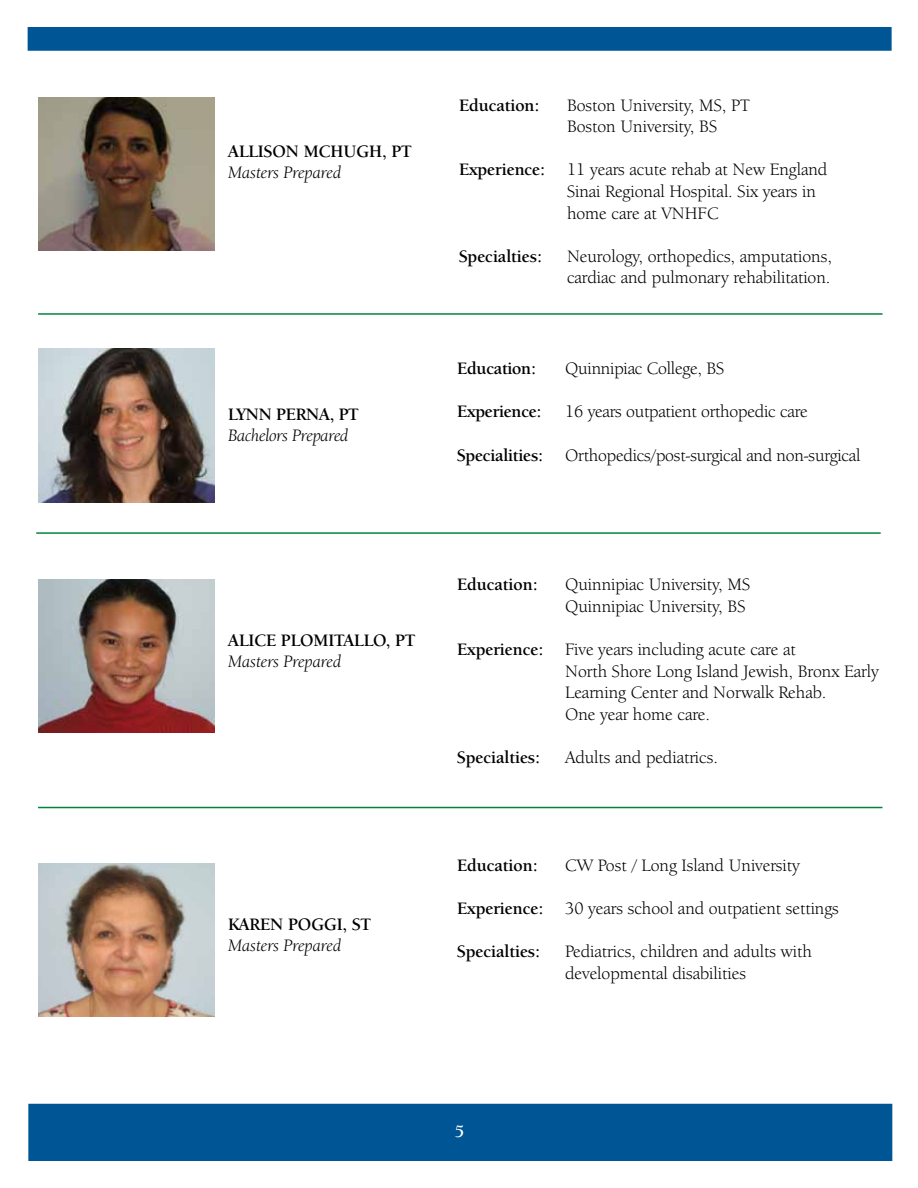
<style>
.page{position:relative;width:918px;height:1188px;background:#fff}
.page>*{position:absolute;margin:0;border:0;box-sizing:border-box;transform-origin:0 0}
.t1{font:18px/21.6px "Berkeley Oldstyle IT Cby BT";color:#000}
.t2{font:700 18px "Berkeley Oldstyle IT Cby BT";color:#000}
.t3{font:italic 18px "Berkeley Oldstyle IT Cby BT";color:#000}
.t4{font:700 18px "Berkeley Oldstyle IT Cby BT";color:#fff}
.s1{font-weight:700}
</style>
<div class="page">
<div style="left:28px;top:1104px;width:864px;height:57px;background:#005695"></div>
<div style="left:28px;top:27px;width:864px;height:24px;background:#005695;border:2px solid #005695"></div>
<hr style="left:38px;top:313px;width:845px;height:2px;background:#00853f">
<hr style="left:36px;top:532px;width:845px;height:2px;background:#00853f">
<img style="left:38px;top:97px;width:176px;height:154px">
<hr style="left:38px;top:807px;width:844px;height:1px;background:#00853f">
<img style="left:38px;top:349px;width:176px;height:153px">
<img style="left:38px;top:579px;width:176px;height:154px">
<img style="left:38px;top:863px;width:176px;height:153px">
<p class="t2" style="left:228px;top:140px;width:185px">ALLISON MCHUGH, PT</p>
<p class="t3" style="left:228px;top:162px;width:115px">Masters Prepared</p>
<p class="t2" style="left:228px;top:403px;width:132px">LYNN PERNA, PT</p>
<p class="t3" style="left:228px;top:425px;width:122px">Bachelors Prepared</p>
<p class="t2" style="left:459px;top:94px;width:82px">Education:</p>
<p class="t1" style="left:567px;top:94px;width:185px">Boston University, MS, PT<br>Boston University, BS</p>
<p class="t1" style="left:567px;top:159px;width:262px;text-indent:-108px"><span class="s1">Experience:</span> 11 years acute rehab at New England<br>Sinai Regional Hospital. Six years in home care at VNHFC</p>
<p class="t2" style="left:459px;top:245px;width:85px">Specialties:</p>
<p class="t1" style="left:567px;top:245px;width:267px">Neurology, orthopedics, amputations, cardiac and pulmonary rehabilitation.</p>
<p class="t2" style="left:457px;top:358px;width:81px">Education:</p>
<p class="t1" style="left:565px;top:357px;width:161px">Quinnipiac College, BS</p>
<p class="t2" style="left:457px;top:401px;width:86px">Experience:</p>
<p class="t1" style="left:565px;top:401px;width:244px">16 years outpatient orthopedic care</p>
<p class="t1" style="left:457px;top:444px;width:405px"><span class="s1">Specialities:</span> Orthopedics/post-surgical and non-surgical</p>
<p class="t2" style="left:228px;top:629px;width:188px">ALICE PLOMITALLO, PT</p>
<p class="t3" style="left:228px;top:651px;width:115px">Masters Prepared</p>
<p class="t2" style="left:228px;top:913px;width:23px">Karen</p>
<p class="t2" style="left:288px;top:913px;width:22px">Poggi</p>
<p class="t2" style="left:343px;top:913px;width:30px">, ST</p>
<p class="t3" style="left:228px;top:935px;width:115px">Masters Prepared</p>
<p class="t2" style="left:457px;top:574px;width:82px">Education:</p>
<p class="t1" style="left:565px;top:573px;width:187px">Quinnipiac University, MS<br>Quinnipiac University, BS</p>
<p class="t1" style="left:565px;top:638px;width:315px;text-indent:-108px"><span class="s1">Experience:</span> Five years including acute care at<br>North Shore Long Island Jewish, Bronx Early Learning Center and Norwalk Rehab.<br>One year home care.</p>
<p class="t2" style="left:457px;top:746px;width:85px">Specialties:</p>
<p class="t1" style="left:565px;top:746px;width:154px">Adults and pediatrics.</p>
<p class="t2" style="left:457px;top:854px;width:82px">Education:</p>
<p class="t1" style="left:565px;top:854px;width:236px">CW Post / Long Island University</p>
<p class="t1" style="left:457px;top:897px;width:383px"><span class="s1">Experience:</span> 30 years school and outpatient settings</p>
<p class="t2" style="left:457px;top:941px;width:85px">Specialties:</p>
<p class="t1" style="left:565px;top:941px;width:248px">Pediatrics, children and adults with developmental disabilities</p>
<p class="t4" style="left:455px;top:1121px;width:11px">5</p>
</div>
